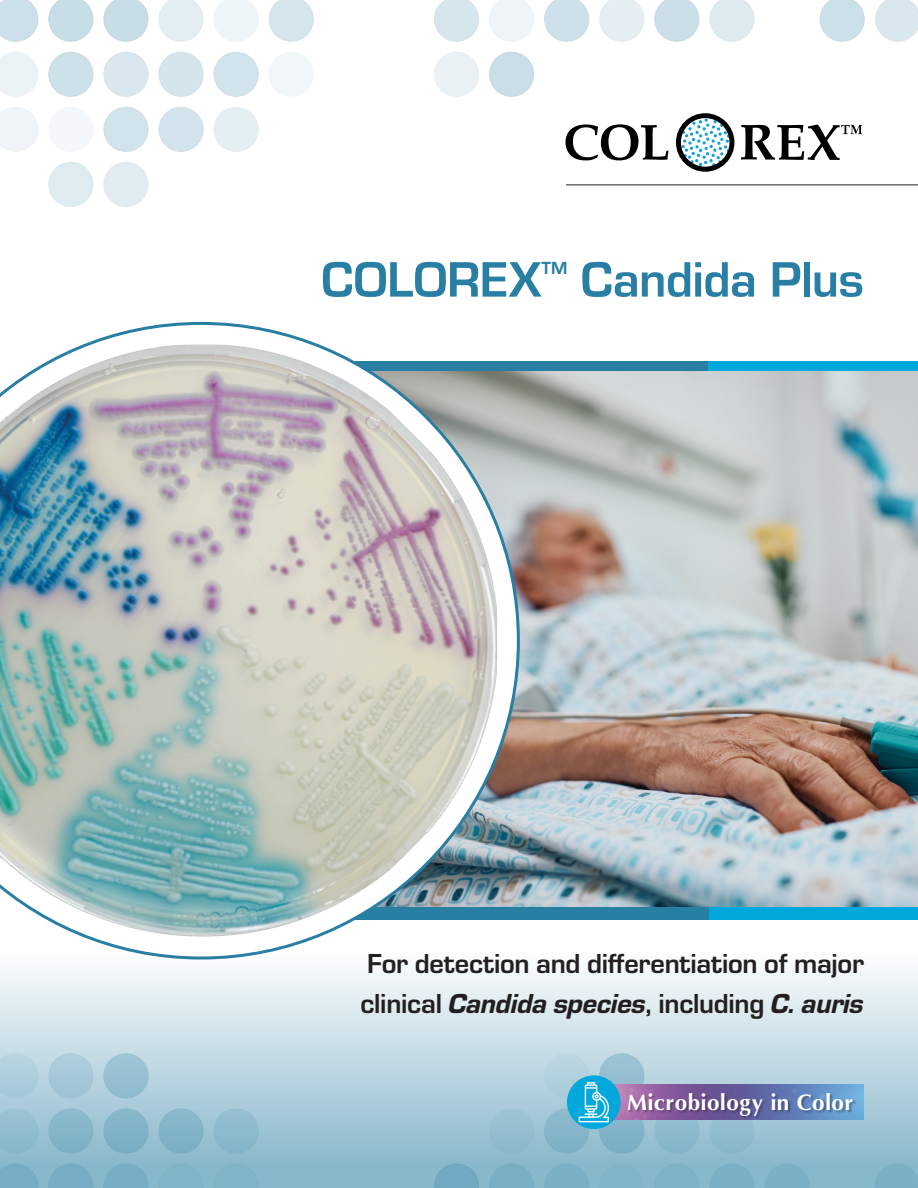
<style>
.page{position:relative;width:918px;height:1188px;background:#fff}
.page>*{position:absolute;margin:0;border:0;box-sizing:border-box;transform-origin:0 0}
.headline{font:700 51.6px "Eurostile";letter-spacing:-.01em;color:#287ea3}
.body{font:700 28.5px/40.2px "Eurostile";letter-spacing:-.01em;color:#231f20}
.headline-2{font:700 22.5px "Optima";letter-spacing:.015em;color:#fff}
.headline-3{font:700 18.15px "Eurostile";color:#287ea3}
.s1{font-family:"Eurostile Hea Ita";font-weight:400}
</style>
<div class="page">
<svg style="left:0;top:0;width:38px;height:42px;background:#d1e3ea"></svg>
<svg style="left:48px;top:0;width:45px;height:42px"></svg>
<svg style="left:103px;top:0;width:46px;height:42px"></svg>
<svg style="left:158px;top:0;width:46px;height:42px"></svg>
<svg style="left:214px;top:0;width:45px;height:42px"></svg>
<svg style="left:269px;top:0;width:45px;height:42px"></svg>
<svg style="left:434px;top:0;width:45px;height:42px"></svg>
<svg style="left:489px;top:0;width:45px;height:42px"></svg>
<svg style="left:544px;top:0;width:45px;height:42px"></svg>
<svg style="left:599px;top:0;width:45px;height:42px"></svg>
<svg style="left:654px;top:0;width:45px;height:42px"></svg>
<svg style="left:709px;top:0;width:46px;height:42px"></svg>
<svg style="left:820px;top:0;width:45px;height:42px"></svg>
<svg style="left:0;top:52px;width:38px;height:45px"></svg>
<div style="left:49px;top:52px;width:44px;height:44px;background:#cde1e9;border-radius:50%"></div>
<div style="left:48px;top:52px;width:45px;height:45px;border:1px solid #24667f;border-radius:50%"></div>
<div style="left:104px;top:52px;width:44px;height:44px;background:#d9e8ee;border-radius:50%"></div>
<div style="left:103px;top:52px;width:46px;height:45px;border:1px solid #24667f;border-radius:50%"></div>
<div style="left:159px;top:52px;width:44px;height:44px;background:#d4e5ec;border-radius:50%"></div>
<div style="left:158px;top:52px;width:46px;height:45px;border:1px solid #24667f;border-radius:50%"></div>
<div style="left:214px;top:52px;width:44px;height:44px;background:#d1e3eb;border-radius:50%"></div>
<div style="left:214px;top:52px;width:45px;height:45px;border:1px solid #24667f;border-radius:50%"></div>
<div style="left:269px;top:52px;width:44px;height:44px;background:#f1f6f9;border-radius:50%"></div>
<div style="left:269px;top:52px;width:45px;height:45px;border:1px solid #24667f;border-radius:50%"></div>
<div style="left:434px;top:52px;width:45px;height:44px;background:#e9f1f5;border-radius:50%"></div>
<div style="left:434px;top:52px;width:45px;height:45px;border:1px solid #24667f;border-radius:50%"></div>
<div style="left:490px;top:52px;width:44px;height:44px;background:#c9dee7;border-radius:50%"></div>
<div style="left:489px;top:52px;width:45px;height:45px;border:1px solid #24667f;border-radius:50%"></div>
<svg style="left:0;top:107px;width:38px;height:45px"></svg>
<div style="left:49px;top:107px;width:44px;height:44px;background:#f4f8fa;border-radius:50%"></div>
<div style="left:48px;top:107px;width:45px;height:45px;border:1px solid #24667f;border-radius:50%"></div>
<div style="left:104px;top:107px;width:44px;height:44px;background:#d1e3eb;border-radius:50%"></div>
<div style="left:103px;top:107px;width:46px;height:45px;border:1px solid #24667f;border-radius:50%"></div>
<div style="left:159px;top:107px;width:44px;height:44px;background:#d3e4ec;border-radius:50%"></div>
<div style="left:158px;top:107px;width:46px;height:45px;border:1px solid #24667f;border-radius:50%"></div>
<div style="left:214px;top:107px;width:44px;height:44px;background:#e4eff3;border-radius:50%"></div>
<div style="left:214px;top:107px;width:45px;height:45px;border:1px solid #24667f;border-radius:50%"></div>
<div style="left:49px;top:162px;width:44px;height:44px;background:#deebf1;border-radius:50%"></div>
<div style="left:48px;top:162px;width:45px;height:45px;border:1px solid #24667f;border-radius:50%"></div>
<div style="left:104px;top:162px;width:44px;height:44px;background:#e0ecf2;border-radius:50%"></div>
<div style="left:103px;top:162px;width:46px;height:45px;border:1px solid #24667f;border-radius:50%"></div>
<svg style="left:875px;top:0;width:43px;height:42px"></svg>
<svg style="left:0;top:968px;width:918px;height:220px;background:#b6d3df"></svg>
<svg style="left:676px;top:113px;width:58px;height:59px"></svg>
<svg style="left:566px;top:124px;width:102px;height:36px"></svg>
<svg style="left:741px;top:124px;width:121px;height:36px"></svg>
<hr style="left:566px;top:184px;width:352px;height:1px;background:#231f20">
<div style="left:304px;top:361px;width:423px;height:13px;background:#287ea3"></div>
<div style="left:709px;top:361px;width:209px;height:13px;background:#00a8db"></div>
<img style="left:520px;top:371px;width:398px;height:537px">
<div style="left:709px;top:908px;width:209px;height:12px;background:#00a8db"></div>
<div style="left:285px;top:908px;width:424px;height:12px;background:#287ea3"></div>
<svg style="left:82px;top:322px;width:438px;height:638px"></svg>
<img style="left:0;top:345px;width:497px;height:592px">
<img style="left:615px;top:1084px;width:248px;height:36px">
<div style="left:628px;top:1094px;width:228px;height:25px;background:#231f20;opacity:.35"></div>
<div style="left:567px;top:1075px;width:54px;height:54px;background:#00a8db;border-radius:50%"></div>
<svg style="left:579px;top:1082px;width:30px;height:40px"></svg>
<p class="headline" style="left:321px;top:242px;width:222px">COLOREX</p>
<p class="headline-3" style="left:542px;top:255px;width:27px">TM</p>
<p class="headline" style="left:581px;top:242px;width:285px">Candida Plus</p>
<p class="body" style="left:361px;top:942px;width:505px">For detection and differentiation of major clinical <span class="s1">Candida species</span>, including <span class="s1">C. auris</span></p>
<p class="headline-2" style="left:627px;top:1090px;width:228px">Microbiology in Color</p>
</div>
